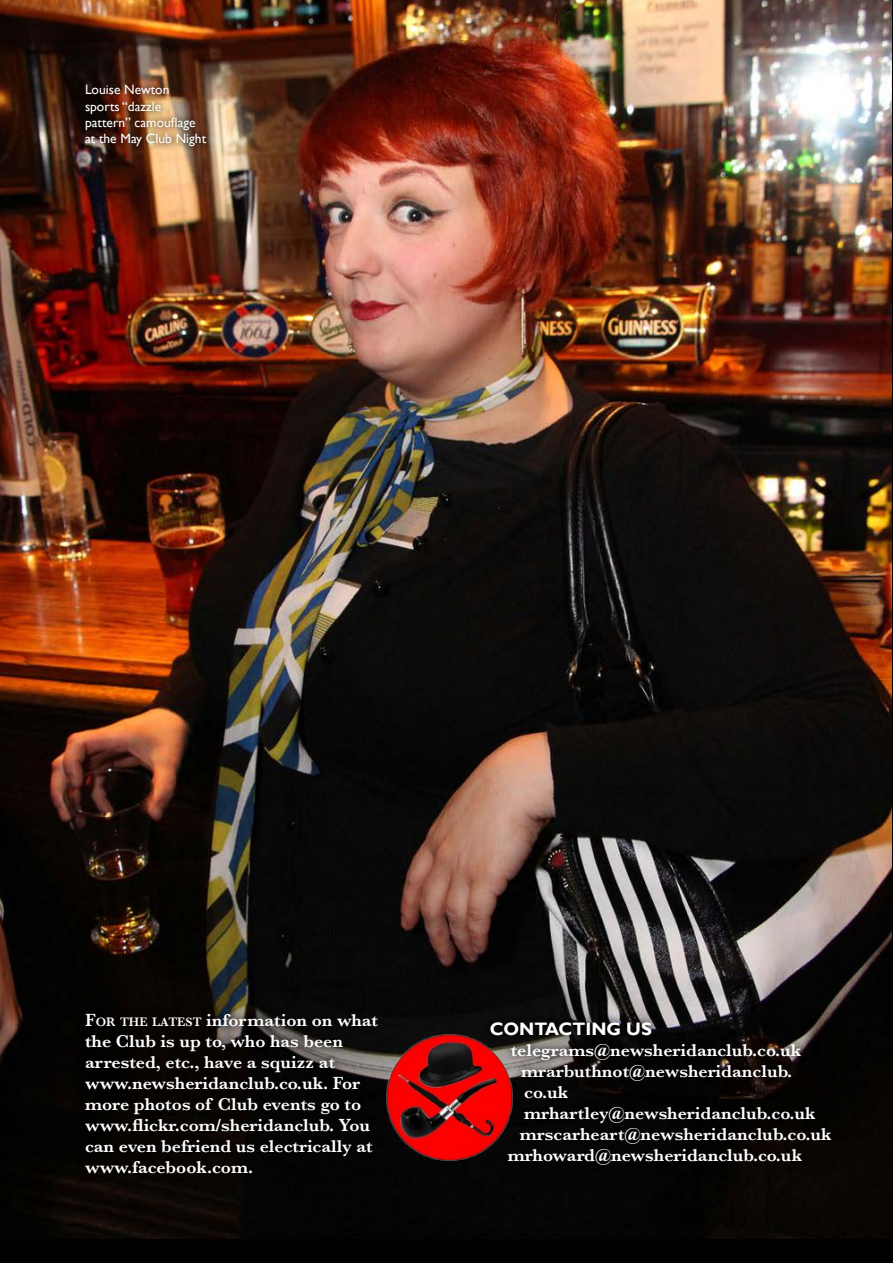
<style>
.page{position:relative;width:893px;height:1263px;background:#000}
.page>*{position:absolute;margin:0;border:0;box-sizing:border-box;transform-origin:0 0}
.t1{font:600 18px/21px "Baskerville";color:#fff}
.t2{font:700 18px "Gill Sans";color:#fff}
.t3{font:13.5px/16.2px "Gill Sans";color:#fff}
.s1{font-style:inherit}
.s2{font-size:12.6px}
</style>
<div class="page">
<img style="left:0;top:0;width:891px;height:1238px">
<div style="left:78px;top:1006px;width:307px;height:176px;background:#000"></div>
<img style="left:380px;top:1030px;width:102px;height:136px">
<div style="left:482px;top:1014px;width:357px;height:159px;background:#000"></div>
<img style="left:77px;top:78px;width:137px;height:76px">
<p class="t3" style="left:85px;top:82px;width:123px">Louise Newton sports “dazzle pattern” camouflage at the May Club Night</p>
<p class="t1" style="left:85px;top:1010px;width:295px"><span class="s1">F</span><span class="s2">OR THE LATEST</span> information on what the Club is up to, who has been arrested, etc., have a squizz at www.newsheridanclub.co.uk. For more photos of Club events go to www.flickr.com/sheridanclub. You can even befriend us electrically at www.facebook.com.</p>
<p class="t2" style="left:490px;top:1018px;width:164px">CONTACTING US</p>
<p class="t1" style="left:511px;top:1040px;width:292px">telegrams@newsheridanclub.co.uk</p>
<p class="t1" style="left:521px;top:1061px;width:273px">mrarbuthnot@newsheridanclub.</p>
<p class="t1" style="left:524px;top:1082px;width:46px">co.uk</p>
<p class="t1" style="left:524px;top:1103px;width:293px">mrhartley@newsheridanclub.co.uk</p>
<p class="t1" style="left:520px;top:1124px;width:313px">mrscarheart@newsheridanclub.co.uk</p>
<p class="t1" style="left:508px;top:1145px;width:296px">mrhoward@newsheridanclub.co.uk</p>
</div>
